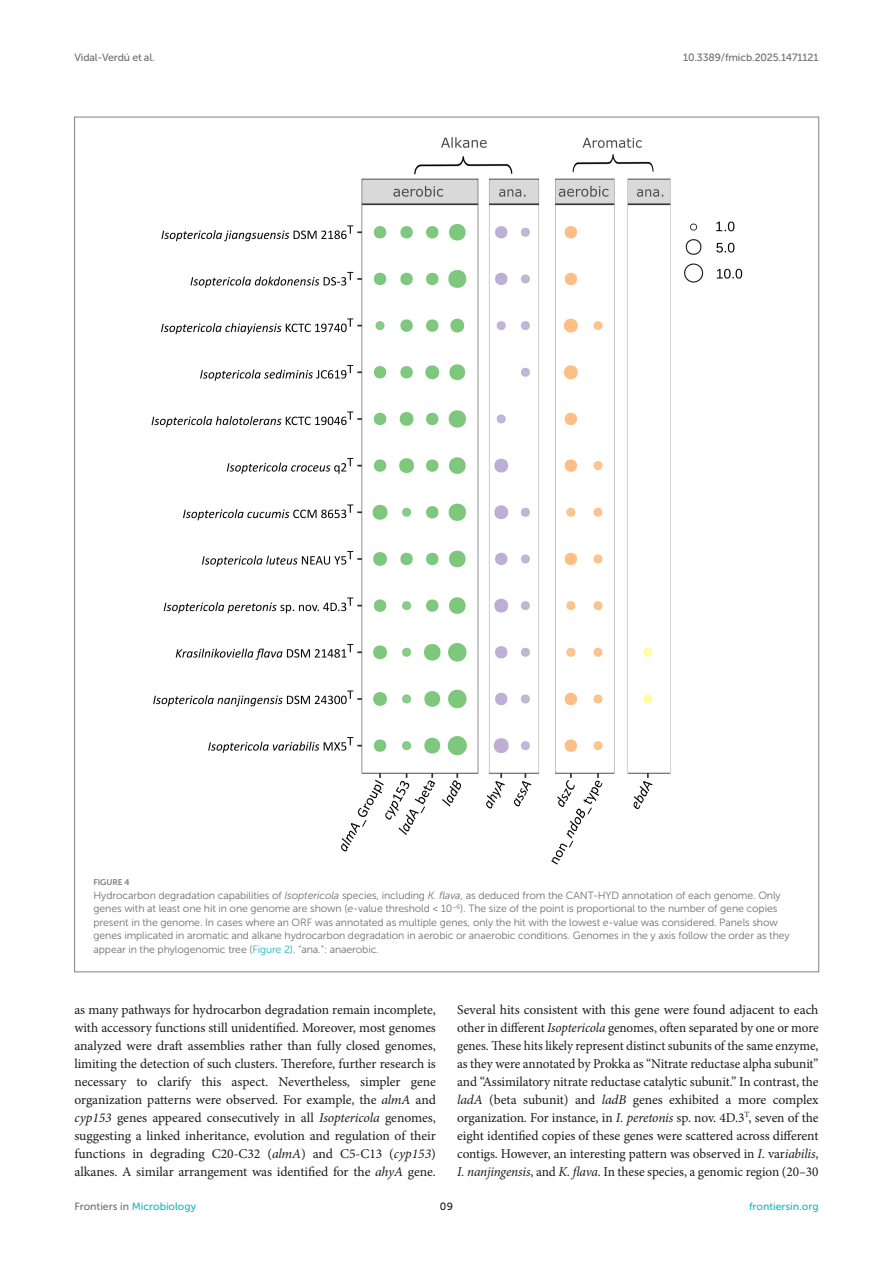
<style>
.page{position:relative;width:893px;height:1263px;background:#fff}
.page>*{position:absolute;margin:0;border:0;box-sizing:border-box;transform-origin:0 0}
.TEXT{font:13.5px/18px "Minion Pro";letter-spacing:-.005em;color:#1b1c1b;text-align:justify}
.FIG_LEG{font:10.5px/13.5px "Museo Sans 300";letter-spacing:-.01em;color:#706f70}
.t1{font:10.5px "Museo Sans 500";letter-spacing:-.015em;color:#706f70}
.t2{font:10.5px "Museo Sans 500";color:#1db5c3}
.t3{font:10.5px "Museo Sans 500";color:#1b1c1b}
.FIG_HD{font:8.25px "Museo Sans 700";letter-spacing:-.01em;color:#7e7f7f}
.s1{font-style:italic}
.s2{color:#1db5c3}
.s3{color:#706f70}
</style>
<div class="page">
<img style="left:151px;top:137px;width:592px;height:728px">
<p class="t1" style="left:74px;top:51px;width:82px">Vidal-Verdú et al.</p>
<p class="t1" style="left:683px;top:51px;width:137px">10.3389/fmicb.2025.1471121</p>
<p class="FIG_HD" style="left:94px;top:878px;width:37px">FIGURE 4</p>
<p class="FIG_LEG" style="left:94px;top:889px;width:698px">Hydrocarbon degradation capabilities of <span class="s1">Isoptericola</span> species, including <span class="s1">K. flava</span>, as deduced from the CANT-HYD annotation of each genome. Only genes with at least one hit in one genome are shown (<span class="s1">e</span>-value threshold &lt; 10<sup>−</sup><sup>6</sup>). The size of the point is proportional to the number of gene copies present in the genome. In cases where an ORF was annotated as multiple genes, only the hit with the lowest <span class="s1">e</span>-value was considered. Panels show genes implicated in aromatic and alkane hydrocarbon degradation in aerobic or anaerobic conditions. Genomes in the y axis follow the order as they appear in the phylogenomic tree (<span class="s2">Figure 2</span>). “ana.”: anaerobic.</p>
<p class="TEXT" style="left:74px;top:1001px;width:363px">as many pathways for hydrocarbon degradation remain incomplete, with accessory functions still unidentified. Moreover, most genomes analyzed were draft assemblies rather than fully closed genomes, limiting the detection of such clusters. Therefore, further research is necessary to clarify this aspect. Nevertheless, simpler gene organization patterns were observed. For example, the <span class="s1">almA</span> and <span class="s1">cyp153</span> genes appeared consecutively in all <span class="s1">Isoptericola</span> genomes, suggesting a linked inheritance, evolution and regulation of their functions in degrading C20-C32 (<span class="s1">almA</span>) and C5-C13 (<span class="s1">cyp153</span>) alkanes. A similar arrangement was identified for the <span class="s1">ahyA</span> gene.</p>
<p class="TEXT" style="left:457px;top:1001px;width:363px">Several hits consistent with this gene were found adjacent to each other in different <span class="s1">Isoptericola</span> genomes, often separated by one or more genes. These hits likely represent distinct subunits of the same enzyme, as they were annotated by Prokka as “Nitrate reductase alpha subunit” and “Assimilatory nitrate reductase catalytic subunit.” In contrast, the <span class="s1">ladA</span> (beta subunit) and <span class="s1">ladB</span> genes exhibited a more complex organization. For instance, in <span class="s1">I. peretonis</span> sp. nov. 4D.3<sup>T</sup>, seven of the eight identified copies of these genes were scattered across different contigs. However, an interesting pattern was observed in <span class="s1">I.</span> var<span class="s1">iabilis</span>, <span class="s1">I. nanjingensis</span>, and <span class="s1">K. flava</span>. In these species, a genomic region (20–30</p>
<p class="t2" style="left:74px;top:1200px;width:123px"><span class="s3">Frontiers in</span> Microbiology</p>
<p class="t3" style="left:440px;top:1200px;width:15px">09</p>
<p class="t2" style="left:749px;top:1200px;width:71px">frontiersin.org</p>
</div>
